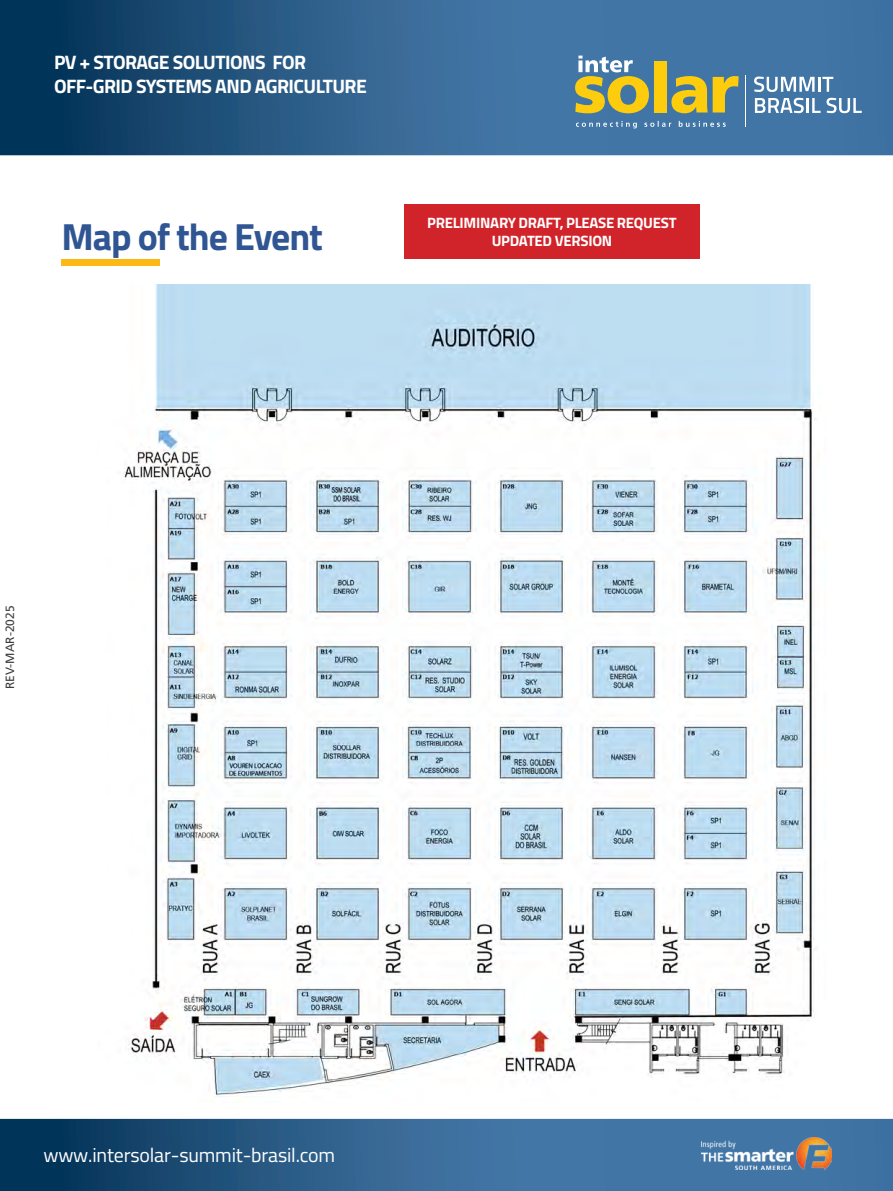
<style>
.page{position:relative;width:893px;height:1191px;background:#fff}
.page>*{position:absolute;margin:0;border:0;box-sizing:border-box;transform-origin:0 0}
.t1{font:700 37.8px "Titillium";letter-spacing:-.03em;color:#305593}
.t2{font:19.95px "Titillium";letter-spacing:-.01em;color:#fff}
.t3{font:700 19.5px/24.3px "Titillium";letter-spacing:-.03em;color:#fff}
.t4{font:700 15px/18px "Titillium";letter-spacing:-.02em;color:#fff;text-align:center}
.t5{font:12px "Frutiger LT Com";color:#3e3e3f}
</style>
<div class="page">
<svg style="left:0;top:0;width:893px;height:155px;background:#2f608d"></svg>
<svg style="left:0;top:1118px;width:893px;height:73px;background:#31638e"></svg>
<img style="left:701px;top:1137px;width:130px;height:32px">
<svg style="left:576px;top:121px;width:150px;height:7px"></svg>
<hr style="left:745px;top:75px;width:1px;height:52px;background:#fff">
<svg style="left:754px;top:77px;width:79px;height:15px"></svg>
<svg style="left:755px;top:98px;width:49px;height:15px"></svg>
<hr style="left:806px;top:98px;width:3px;height:15px;background:#fff">
<svg style="left:812px;top:98px;width:50px;height:15px"></svg>
<svg style="left:575px;top:56px;width:74px;height:57px;background:#a0a56f"></svg>
<div style="left:654px;top:61px;width:12px;height:51px;background:#fdcc0c"></div>
<svg style="left:671px;top:76px;width:68px;height:37px;background:#b1a849"></svg>
<img style="left:123px;top:285px;width:693px;height:812px">
<div style="left:62px;top:259px;width:98px;height:7px;background:#fcb814"></div>
<div style="left:404px;top:204px;width:296px;height:55px;background:#d1232a"></div>
<p class="t3" style="left:54px;top:49px;width:314px">PV + STORAGE SOLUTIONS FOR<br>OFF-GRID SYSTEMS AND AGRICULTURE</p>
<h1 class="t1" style="left:62px;top:208px;width:263px">Map of the Event</h1>
<p class="t4" style="left:427px;top:213px;width:251px">PRELIMINARY DRAFT, PLEASE REQUEST<br>UPDATED VERSION</p>
<p class="t5" style="left:3px;top:689px;width:85px;rotate:-90deg">REV-MAR-2025</p>
<p class="t2" style="left:43px;top:1140px;width:293px">www.intersolar-summit-brasil.com</p>
</div>
